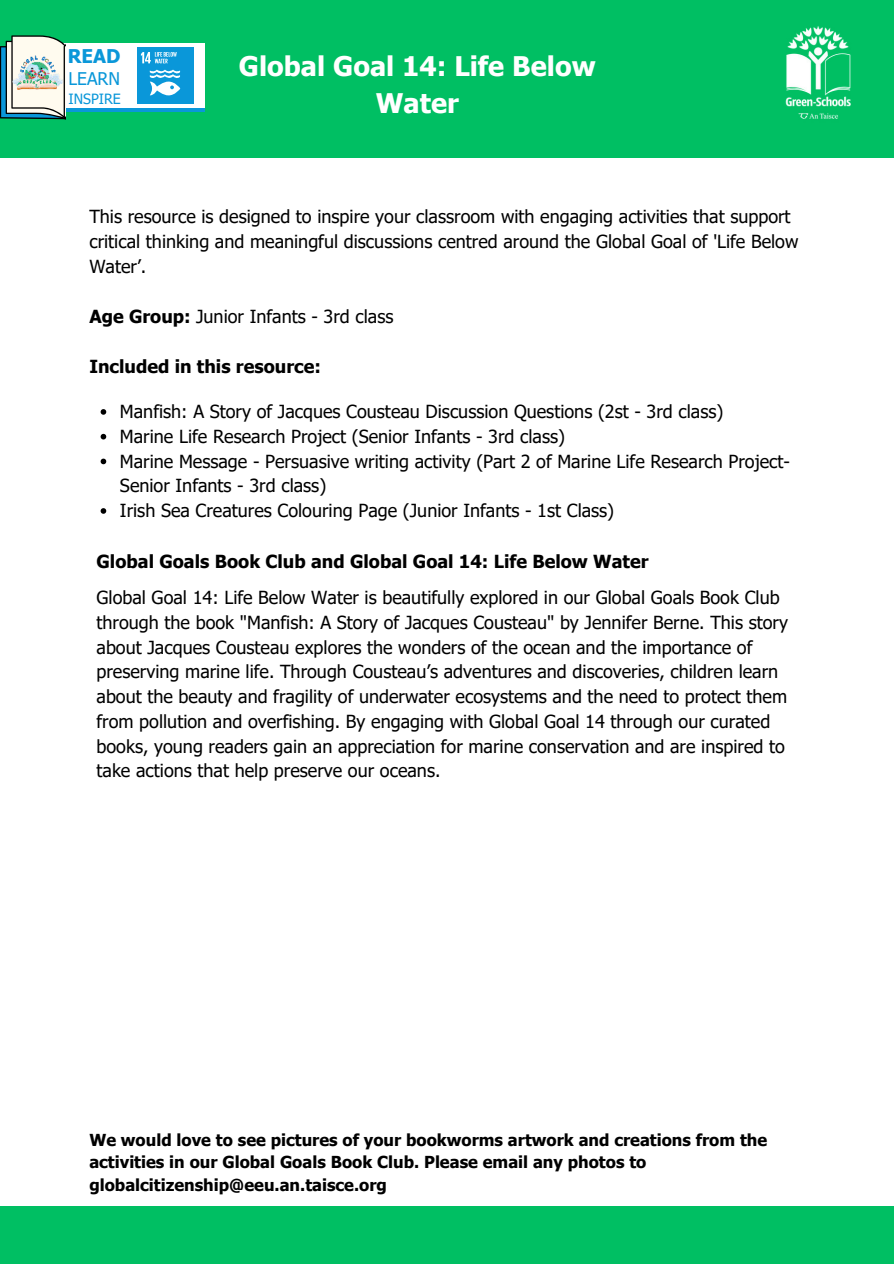
<style>
.page{position:relative;width:894px;height:1264px;background:#fff}
.page>*{position:absolute;margin:0;border:0;box-sizing:border-box;transform-origin:0 0}
.t1{font:700 27px/37.2px "Tahoma";color:#fff;text-align:center}
.t2{font:700 18.9px "Tahoma";color:#0a97d9}
.t3{font:18px/24.8px "Tahoma";color:#000}
.t4{font:700 18px "Tahoma";color:#000}
.t5{font:17.55px "Tahoma";color:#0a97d9}
.t6{font:700 16.5px/22.5px "Tahoma";color:#000}
.t7{font:14.1px "Tahoma";color:#0a97d9}
.s1{font-weight:700}
</style>
<div class="page">
<div style="left:0;top:0;width:893px;height:158px;background:#00bf63"></div>
<img style="left:785px;top:26px;width:66px;height:93px">
<div style="left:57px;top:47px;width:147px;height:65px;background:#0a97d9"></div>
<div style="left:52px;top:43px;width:152px;height:65px;background:#fff"></div>
<div style="left:137px;top:47px;width:56px;height:57px;background:#0a97d9"></div>
<svg style="left:141px;top:52px;width:40px;height:43px"></svg>
<svg style="left:0;top:35px;width:66px;height:84px;background:#89afae"></svg>
<img style="left:11px;top:48px;width:54px;height:54px">
<div style="left:0;top:1205px;width:893px;height:58px;background:#00bf63"></div>
<svg style="left:101px;top:409px;width:5px;height:6px"></svg>
<svg style="left:101px;top:434px;width:5px;height:5px"></svg>
<svg style="left:101px;top:458px;width:5px;height:6px"></svg>
<svg style="left:101px;top:508px;width:5px;height:6px"></svg>
<p class="t2" style="left:68px;top:43px;width:54px">READ</p>
<p class="t7" style="left:69px;top:89px;width:54px">INSPIRE</p>
<p class="t5" style="left:69px;top:66px;width:53px">LEARN</p>
<h1 class="t1" style="left:239px;top:49px;width:358px">Global Goal 14: Life Below<br>Water</h1>
<p class="t3" style="left:89px;top:205px;width:710px">This resource is designed to inspire your classroom with engaging activities that support critical thinking and meaningful discussions centred around the Global Goal of 'Life Below<br>Water’.</p>
<p class="t3" style="left:89px;top:305px;width:305px"><span class="s1">Age Group:</span> Junior Infants - 3rd class</p>
<p class="t4" style="left:89px;top:354px;width:233px">Included in this resource:</p>
<p class="t3" style="left:120px;top:400px;width:671px">Manfish: A Story of Jacques Cousteau Discussion Questions (2st - 3rd class)<br>Marine Life Research Project (Senior Infants - 3rd class)<br>Marine Message - Persuasive writing activity (Part 2 of Marine Life Research Project-Senior Infants - 3rd class)<br>Irish Sea Creatures Colouring Page (Junior Infants - 1st Class)</p>
<p class="t4" style="left:96px;top:548px;width:553px">Global Goals Book Club and Global Goal 14: Life Below Water</p>
<p class="t3" style="left:96px;top:586px;width:692px">Global Goal 14: Life Below Water is beautifully explored in our Global Goals Book Club through the book "Manfish: A Story of Jacques Cousteau" by Jennifer Berne. This story about Jacques Cousteau explores the wonders of the ocean and the importance of preserving marine life. Through Cousteau’s adventures and discoveries, children learn about the beauty and fragility of underwater ecosystems and the need to protect them from pollution and overfishing. By engaging with Global Goal 14 through our curated books, young readers gain an appreciation for marine conservation and are inspired to take actions that help preserve our oceans.</p>
<p class="t6" style="left:89px;top:1128px;width:679px">We would love to see pictures of your bookworms artwork and creations from the activities in our Global Goals Book Club. Please email any photos to globalcitizenship@eeu.an.taisce.org</p>
</div>
